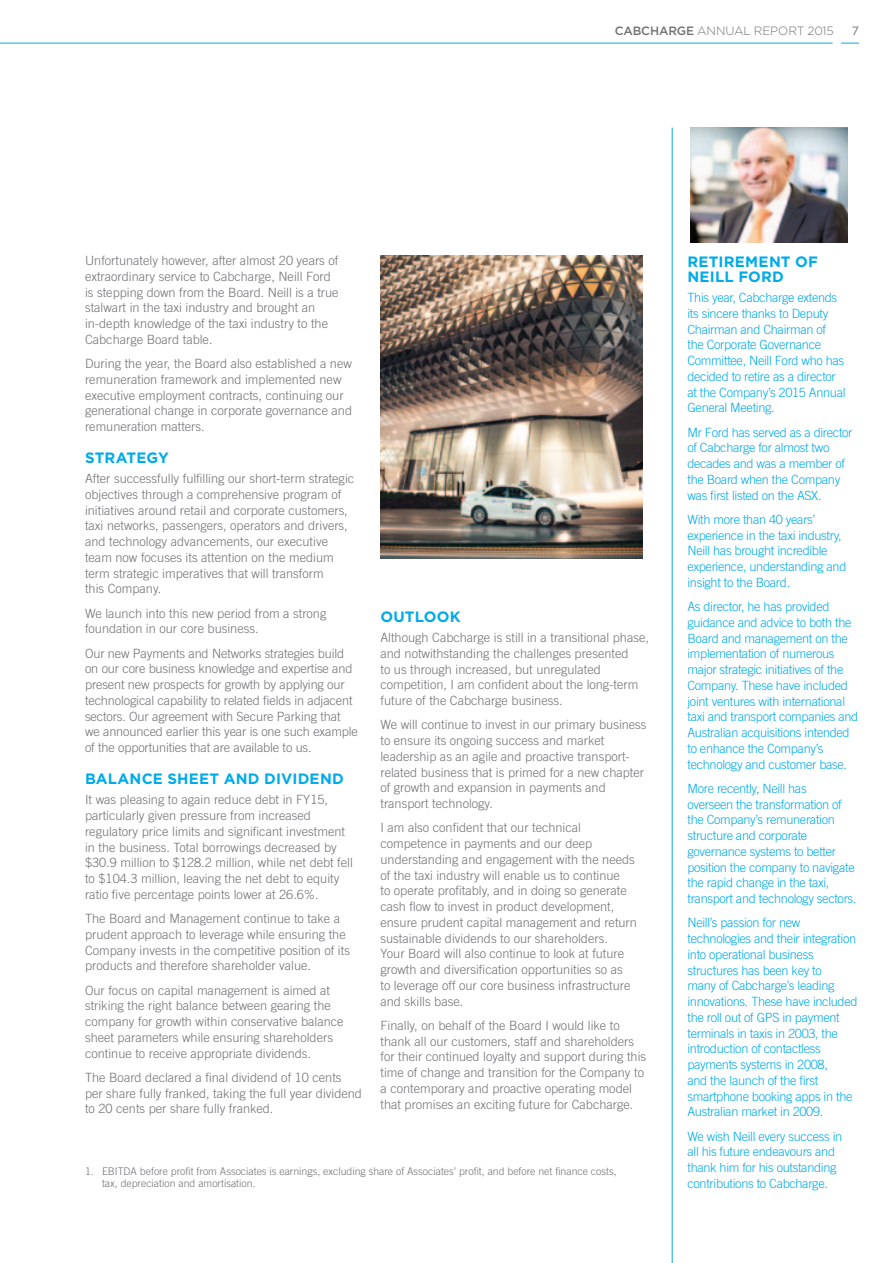
<style>
.page{position:relative;width:893px;height:1263px;background:#fff}
.page>*{position:absolute;margin:0;border:0;box-sizing:border-box;transform-origin:0 0}
.t1{font:700 15px/15px "Gotham";letter-spacing:.015em;color:#00abe9}
.t2{font:300 12.75px/15.8px "Trade Gothic";color:#717074}
.t3{font:300 12.75px/15.8px "Trade Gothic";letter-spacing:-.025em;color:#00abe9}
.t4{font:300 12px "Gotham";letter-spacing:-.01em;color:#717074}
.t5{font:12px "Gotham";color:#717074}
.t6{font:300 10.5px/12px "Trade Gothic";color:#717074}
.s1{font-weight:500}
</style>
<div class="page">
<svg style="left:841px;top:43px;width:18px;height:1px"></svg>
<hr style="left:672px;top:128px;width:1px;height:1135px;background:#00abe9">
<hr style="left:0;top:43px;width:833px;height:1px;background:#00abe9">
<img style="left:380px;top:255px;width:262px;height:303px">
<img style="left:690px;top:128px;width:158px;height:114px">
<p class="t4" style="left:615px;top:23px;width:221px"><span class="s1">CABCHARGE</span> ANNUAL REPORT 2015</p>
<p class="t5" style="left:852px;top:23px;width:9px">7</p>
<p class="t2" style="left:85px;top:253px;width:255px">Unfortunately however, after almost 20 years of extraordinary service to Cabcharge, Neill Ford is stepping down from the Board. Neill is a true stalwart in the taxi industry and brought an in-depth knowledge of the taxi industry to the Cabcharge Board table.</p>
<p class="t2" style="left:85px;top:356px;width:269px">During the year, the Board also established a new remuneration framework and implemented new executive employment contracts, continuing our generational change in corporate governance and remuneration matters.</p>
<p class="t1" style="left:85px;top:450px;width:85px">STRATEGY</p>
<p class="t2" style="left:85px;top:471px;width:271px">After successfully fulfilling our short-term strategic objectives through a comprehensive program of initiatives around retail and corporate customers, taxi networks, passengers, operators and drivers, and technology advancements, our executive team now focuses its attention on the medium term strategic imperatives that will transform<br>this Company.</p>
<p class="t2" style="left:85px;top:605px;width:243px">We launch into this new period from a strong foundation in our core business.</p>
<p class="t2" style="left:85px;top:645px;width:274px">Our new Payments and Networks strategies build on our core business knowledge and expertise and present new prospects for growth by applying our technological capability to related fields in adjacent sectors. Our agreement with Secure Parking that we announced earlier this year is one such example of the opportunities that are available to us.</p>
<p class="t1" style="left:85px;top:771px;width:258px">BALANCE SHEET AND DIVIDEND</p>
<p class="t2" style="left:85px;top:792px;width:269px">It was pleasing to again reduce debt in FY15, particularly given pressure from increased regulatory price limits and significant investment in the business. Total borrowings decreased by $30.9 million to $128.2 million, while net debt fell to $104.3 million, leaving the net debt to equity ratio five percentage points lower at 26.6%.</p>
<p class="t2" style="left:85px;top:910px;width:266px">The Board and Management continue to take a prudent approach to leverage while ensuring the Company invests in the competitive position of its products and therefore shareholder value.</p>
<p class="t2" style="left:85px;top:982px;width:260px">Our focus on capital management is aimed at striking the right balance between gearing the company for growth within conservative balance sheet parameters while ensuring shareholders continue to receive appropriate dividends.</p>
<p class="t2" style="left:85px;top:1069px;width:278px">The Board declared a final dividend of 10 cents per share fully franked, taking the full year dividend to 20 cents per share fully franked.</p>
<p class="t1" style="left:380px;top:609px;width:12px">OUT</p>
<p class="t1" style="left:415px;top:609px;width:45px">LOOK</p>
<p class="t2" style="left:380px;top:630px;width:270px">Although Cabcharge is still in a transitional phase, and notwithstanding the challenges presented<br>to us through increased, but unregulated competition, I am confident about the long-term future of the Cabcharge business.</p>
<p class="t2" style="left:380px;top:717px;width:268px">We will continue to invest in our primary business to ensure its ongoing success and market leadership as an agile and proactive transport&shy;related business that is primed for a new chapter of growth and expansion in payments and transport technology.</p>
<p class="t2" style="left:380px;top:820px;width:258px">I am also confident that our technical competence in payments and our deep understanding and engagement with the needs of the taxi industry will enable us to continue<br>to operate profitably, and in doing so generate cash flow to invest in product development, ensure prudent capital management and return sustainable dividends to our shareholders.<br>Your Board will also continue to look at future growth and diversification opportunities so as<br>to leverage off our core business infrastructure and skills base.</p>
<p class="t2" style="left:380px;top:1017px;width:267px">Finally, on behalf of the Board I would like to thank all our customers, staff and shareholders for their continued loyalty and support during this time of change and transition for the Company to a contemporary and proactive operating model that promises an exciting future for Cabcharge.</p>
<p class="t6" style="left:102px;top:1165px;width:516px;text-indent:-17px">1. EBITDA before profit from Associates is earnings, excluding share of Associates’ profit, and before net finance costs, tax, depreciation and amortisation.</p>
<p class="t1" style="left:687px;top:254px;width:128px">RETIREM ENT OF<br>N EILL FORD</p>
<p class="t3" style="left:687px;top:290px;width:160px">This year, Cabcharge extends its sincere thanks to Deputy<br>Chairman and Chairman of the Corporate Governance<br>Committee, Neill Ford who has decided to retire as a director at the Company’s 2015 Annual<br>General Meeting.</p>
<p class="t3" style="left:687px;top:424px;width:167px">Mr Ford has served as a director of Cabcharge for almost two decades and was a member of the Board when the Company was first listed on the ASX.</p>
<p class="t3" style="left:687px;top:511px;width:160px">With more than 40 years’ experience in the taxi industry,<br>Neill has brought incredible experience, understanding and insight to the Board.</p>
<p class="t3" style="left:687px;top:598px;width:172px">As director, he has provided guidance and advice to both the<br>Board and management on the implementation of numerous major strategic initiatives of the<br>Company. These have included joint ventures with international taxi and transport companies and<br>Australian acquisitions intended to enhance the Company’s technology and customer base.</p>
<p class="t3" style="left:687px;top:780px;width:171px">More recently, Neill has<br>overseen the transformation of the Company’s remuneration structure and corporate governance systems to better position the company to navigate the rapid change in the taxi, transport and technology sectors.</p>
<p class="t3" style="left:687px;top:915px;width:172px">Neill’s passion for new technologies and their integration into operational business structures has been key to<br>many of Cabcharge’s leading innovations. These have included the roll out of GPS in payment terminals in taxis in 2003, the introduction of contactless payments systems in 2008,<br>and the launch of the first smartphone booking apps in the<br>Australian market in 2009.</p>
<p class="t3" style="left:687px;top:1128px;width:156px">We wish Neill every success in all his future endeavours and thank him for his outstanding contributions to Cabcharge.</p>
</div>
